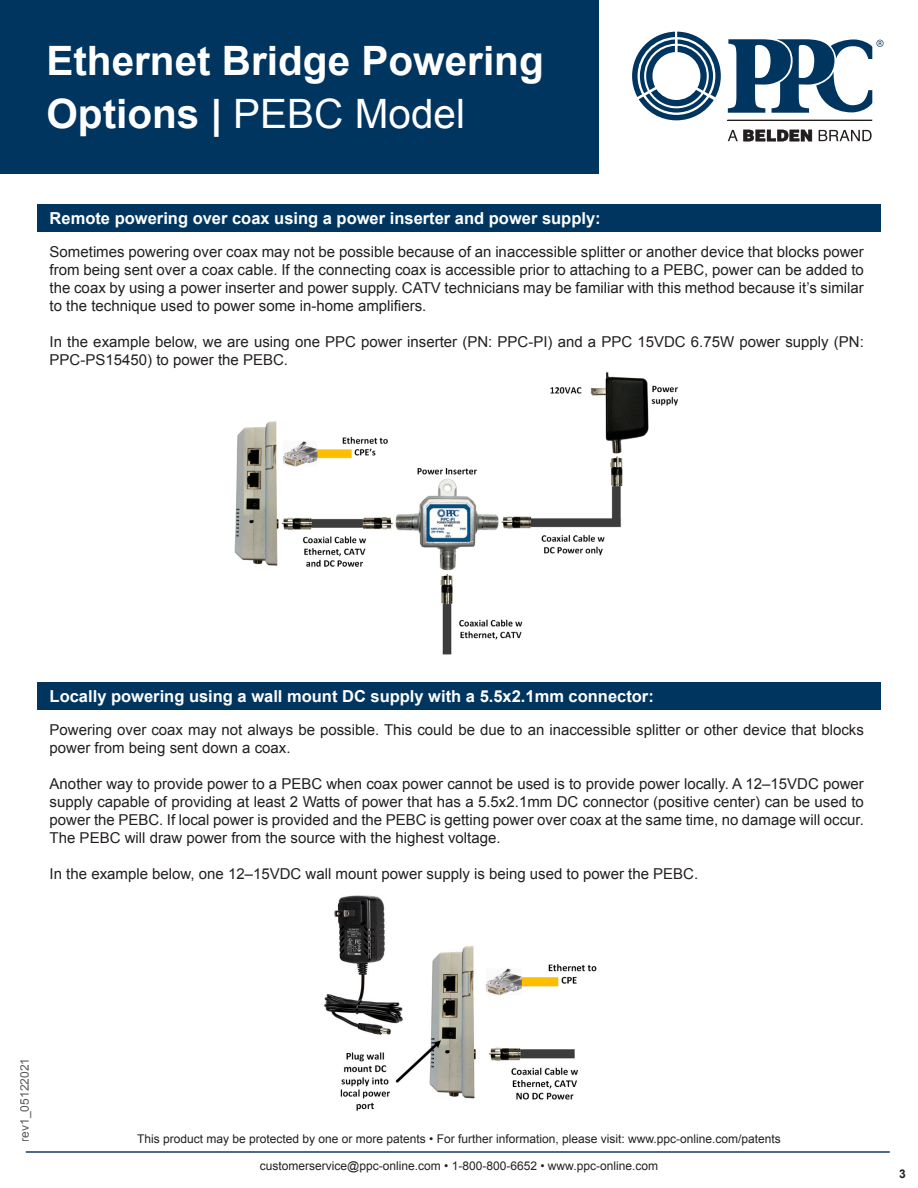
<style>
.page{position:relative;width:918px;height:1188px;background:#fff}
.page>*{position:absolute;margin:0;border:0;box-sizing:border-box;transform-origin:0 0}
.t1{font:700 40.5px/52.5px "Arial";color:#fff}
.t2{font:700 16.5px "Arial";color:#fff}
.t3{font:15px/18px "Arial";color:#231f20;text-align:justify}
.t4{font:12px/26.1px "Arial";color:#231f20;text-align:center}
.t5{font:700 12px "Arial";color:#231f20}
.s1{font-weight:400}
</style>
<div class="page">
<hr style="left:26px;top:1151px;width:864px;height:2px;background:#133963">
<div style="left:0;top:0;width:598px;height:174px;background:#003560"></div>
<svg style="left:632px;top:32px;width:89px;height:88px"></svg>
<svg style="left:728px;top:39px;width:156px;height:74px"></svg>
<hr style="left:728px;top:120px;width:144px;height:1px;background:#231f20">
<svg style="left:728px;top:130px;width:84px;height:11px"></svg>
<svg style="left:819px;top:130px;width:53px;height:11px"></svg>
<img style="left:234px;top:372px;width:444px;height:283px">
<div style="left:37px;top:204px;width:844px;height:27px;background:#003560"></div>
<div style="left:37px;top:682px;width:844px;height:27px;background:#003560"></div>
<img style="left:324px;top:895px;width:273px;height:216px">
<div style="left:577px;top:974px;width:7px;height:12px;background:#fff"></div>
<h1 class="t1" style="left:46px;top:36px;width:499px">Ethernet Bridge Powering<br>Options | <span class="s1">PEBC Model</span></h1>
<p class="t2" style="left:50px;top:207px;width:553px">Remote powering over coax using a power inserter and power supply:</p>
<p class="t3" style="left:50px;top:243px;width:816px">Sometimes powering over coax may not be possible because of an inaccessible splitter or another device that blocks power from being sent over a coax cable. If the connecting coax is accessible prior to attaching to a PEBC, power can be added to the coax by using a power inserter and power supply. CATV technicians may be familiar with this method because it’s similar to the technique used to power some in-home amplifiers.</p>
<p class="t3" style="left:50px;top:333px;width:816px">In the example below, we are using one PPC power inserter (PN: PPC-PI) and a PPC 15VDC 6.75W power supply (PN:<br>PPC-PS15450) to power the PEBC.</p>
<p class="t2" style="left:50px;top:685px;width:606px">Locally powering using a wall mount DC supply with a 5.5x2.1mm connector:</p>
<p class="t3" style="left:50px;top:721px;width:816px">Powering over coax may not always be possible. This could be due to an inaccessible splitter or other device that blocks power from being sent down a coax.</p>
<p class="t3" style="left:50px;top:775px;width:816px">Another way to provide power to a PEBC when coax power cannot be used is to provide power locally. A 12–15VDC power supply capable of providing at least 2 Watts of power that has a 5.5x2.1mm DC connector (positive center) can be used to power the PEBC. If local power is provided and the PEBC is getting power over coax at the same time, no damage will occur.<br>The PEBC will draw power from the source with the highest voltage.</p>
<p class="t3" style="left:50px;top:865px;width:650px">In the example below, one 12–15VDC wall mount power supply is being used to power the PEBC.</p>
<p class="t4" style="left:12px;top:1142px;width:85px;rotate:-90deg">rev1_05122021</p>
<p class="t4" style="left:137px;top:1126px;width:645px">This product may be protected by one or more patents • For further information, please visit: www.ppc-online.com/patents customerservice@ppc-online.com • 1-800-800-6652 • www.ppc-online.com</p>
<p class="t5" style="left:899px;top:1166px;width:8px">3</p>
</div>
